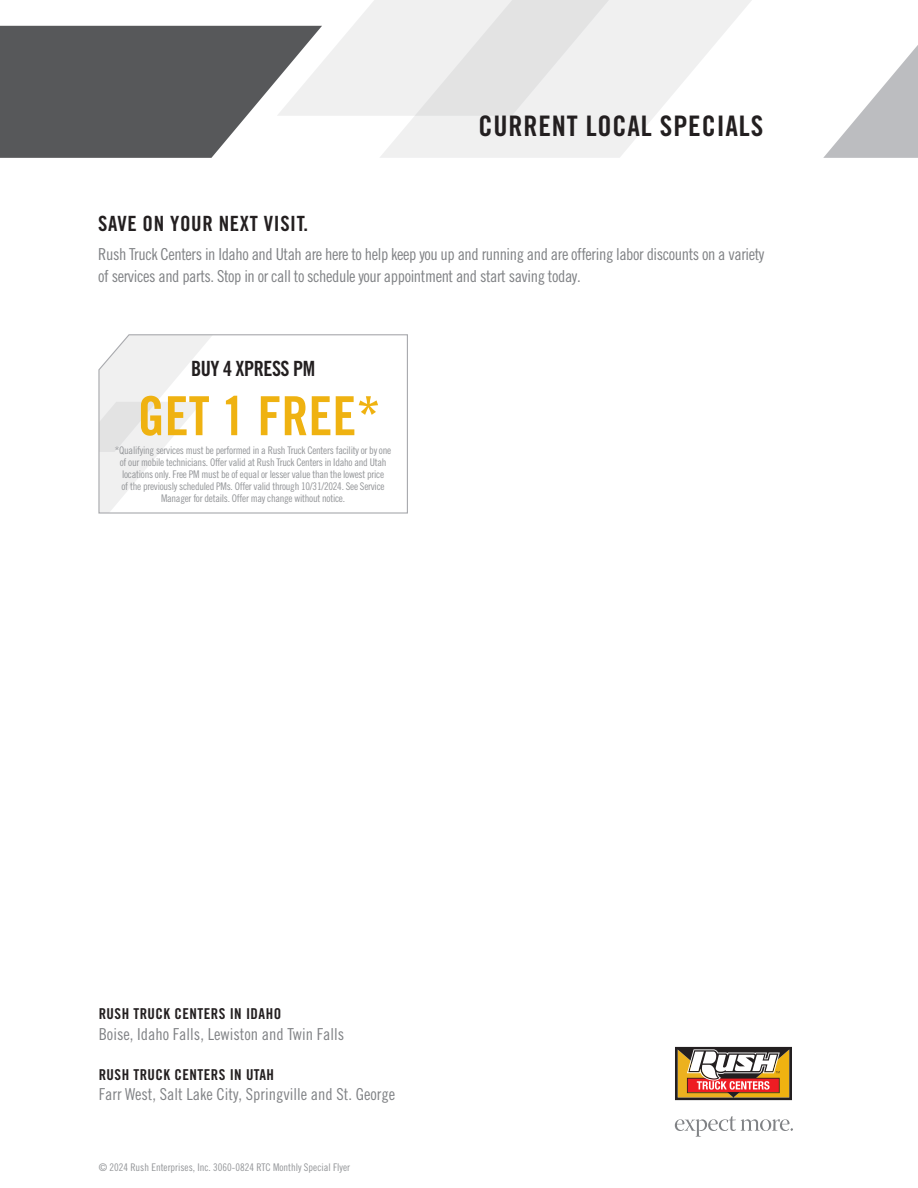
<style>
.page{position:relative;width:918px;height:1188px;background:#fff}
.page>*{position:absolute;margin:0;border:0;box-sizing:border-box;transform-origin:0 0}
.t1{font:54px "Trade Gothic LT Pro Bd Cn 20";color:#efb211}
.t2{font:28.35px "Trade Gothic LT Pro Bd Cn 20";letter-spacing:.03em;color:#231f20}
.t3{font:21px "Trade Gothic LT Pro Bd Cn 20";letter-spacing:.03em;color:#231f20}
.t4{font:21px "Trade Gothic LT Pro Bd Cn 20";letter-spacing:-.025em;color:#231f20}
.t5{font:16.5px/22.5px "Trade Gothic LT Pro Cn 18";letter-spacing:-.025em;color:#808285}
.t6{font:16.5px "Trade Gothic LT Pro Cn 18";color:#808285}
.t7{font:15px "Trade Gothic LT Pro Bd Cn 20";letter-spacing:.03em;color:#231f20}
.t8{font:10.5px/12px "Trade Gothic LT Pro Cn 18";letter-spacing:-.025em;color:#939598;text-align:center}
.t9{font:10.5px "Trade Gothic LT Pro Cn 18";color:#939598}
</style>
<div class="page">
<svg style="left:675px;top:1116px;width:118px;height:21px"></svg>
<svg style="left:675px;top:1046px;width:117px;height:55px"></svg>
<svg style="left:277px;top:0;width:102px;height:116px;fill:#f0f0f0"></svg>
<svg style="left:379px;top:0;width:373px;height:158px;fill:#f0f0f0"></svg>
<svg style="left:0;top:26px;width:322px;height:132px"></svg>
<svg style="left:823px;top:45px;width:95px;height:113px"></svg>
<svg style="left:98px;top:334px;width:310px;height:180px"></svg>
<p class="t3" style="left:98px;top:211px;width:212px">SAVE ON YOUR NEXT VISIT.</p>
<p class="t2" style="left:478px;top:109px;width:286px">CURRENT LOCAL SPECIALS</p>
<p class="t5" style="left:98px;top:242px;width:668px">Rush Truck Centers in Idaho and Utah are here to help keep you up and running and are offering labor discounts on a variety of services and parts. Stop in or call to schedule your appointment and start saving today.</p>
<p class="t4" style="left:191px;top:356px;width:126px">BUY 4 XPRESS PM</p>
<p class="t1" style="left:138px;top:383px;width:244px">GET 1 FREE*</p>
<p class="t8" style="left:115px;top:444px;width:278px">*Qualifying services must be performed in a Rush Truck Centers facility or by one of our mobile technicians. Offer valid at Rush Truck Centers in Idaho and Utah locations only. Free PM must be of equal or lesser value than the lowest price<br>of the previously scheduled PMs. Offer valid through 10/31/2024. See Service Manager for details. Offer may change without notice.</p>
<p class="t7" style="left:99px;top:1004px;width:184px">RUSH TRUCK CENTERS IN IDAHO</p>
<p class="t6" style="left:99px;top:1025px;width:247px">Boise, Idaho Falls, Lewiston and Twin Falls</p>
<p class="t7" style="left:99px;top:1065px;width:177px">RUSH TRUCK CENTERS IN UTAH</p>
<p class="t6" style="left:99px;top:1084px;width:298px">Farr West, Salt Lake City, Springville and St. George</p>
<p class="t9" style="left:99px;top:1161px;width:253px">© 2024 Rush Enterprises, Inc. 3060-0824 RTC Monthly Special Flyer</p>
</div>
